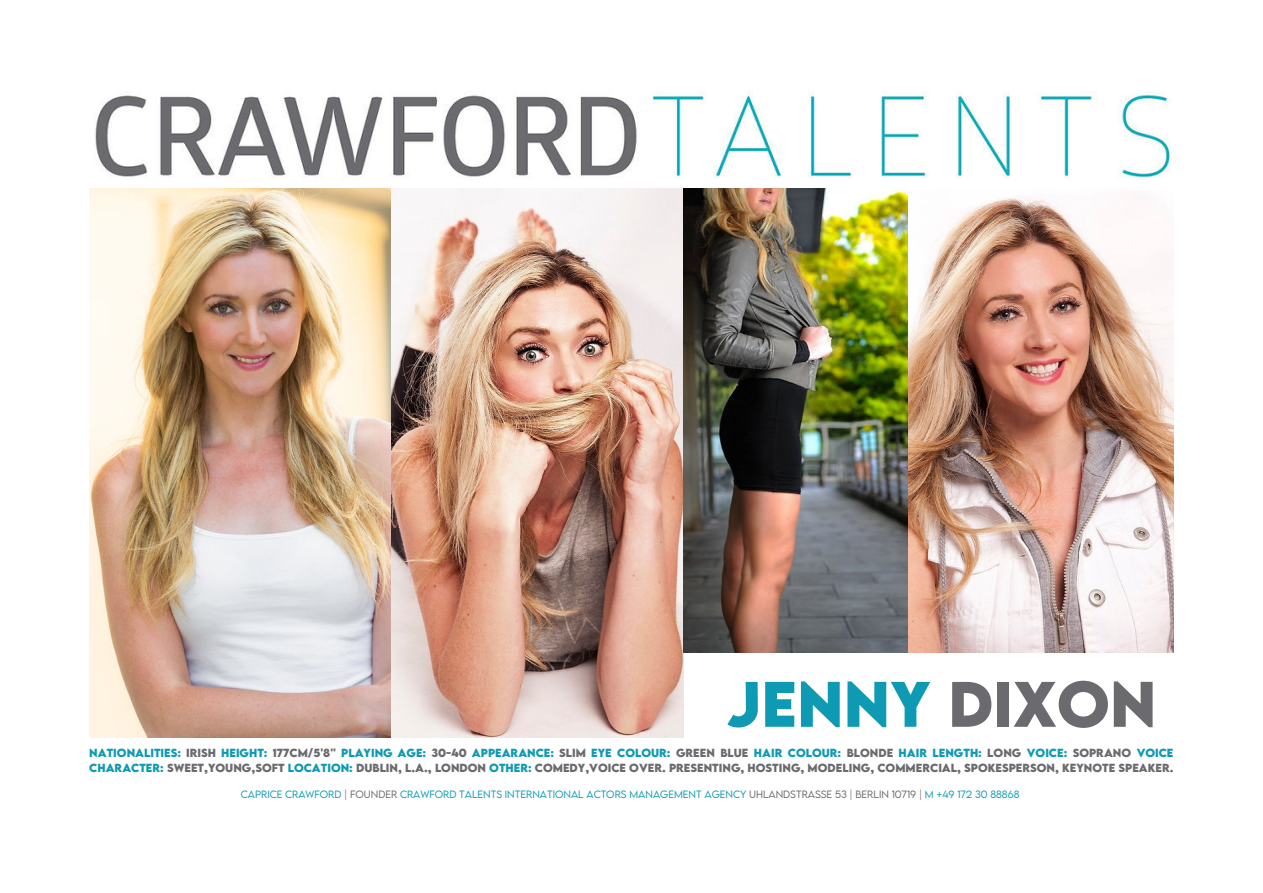
<style>
.page{position:relative;width:1263px;height:893px;background:#fff}
.page>*{position:absolute;margin:0;border:0;box-sizing:border-box;transform-origin:0 0}
.t1{font:700 57px "LEMONMILK";color:#0e9ab3}
.t2{font:700 10.43px/14.6px "LEMONMILK";letter-spacing:.09em;color:#6b6a6e}
.t3{font:300 9.45px "LEMONMILK";letter-spacing:.115em;color:#0e9ab3}
.s1{color:#6b6a6e}
.s2{color:#0e9ab3}
</style>
<div class="page">
<img style="left:95px;top:91px;width:1076px;height:88px">
<img style="left:89px;top:189px;width:595px;height:548px">
<img style="left:684px;top:189px;width:490px;height:463px">
<h1 class="t1" style="left:726px;top:665px;width:432px">JENNY <span class="s1">DIXON</span></h1>
<p class="t2" style="left:89px;top:745px;width:1086px"><span class="s2">NATIONALITIES:</span> IRISH <span class="s2">HEIGHT:</span> 177CM/5'8'' <span class="s2">PLAYING AGE:</span> 30-40 <span class="s2">APPEARANCE:</span> SLIM <span class="s2">EYE COLOUR:</span> GREEN BLUE <span class="s2">HAIR COLOUR:</span> BLONDE <span class="s2">HAIR LENGTH:</span> LONG <span class="s2">VOICE:</span> SOPRANO <span class="s2">VOICE<br>CHARACTER:</span> SWEET,YOUNG,SOFT <span class="s2">LOCATION:</span> DUBLIN, L.A., LONDON <span class="s2">OTHER:</span> COM EDY,VOICE OVER. PRESENTING, HOSTING, MODELING, COM M ERCIAL, SPOKESPERSON, KEYNOTE SPEAKER.</p>
<p class="t3" style="left:241px;top:787px;width:780px">CAPRICE CRAWFORD <span class="s1">| FOUNDER</span> CRAWFORD TALENTS INTERNATIONAL ACTORS MANAGEM ENT AGENCY <span class="s1">UHLANDSTRASSE 53 | BERLIN 10719 |</span> M +49 172 30 88868</p>
</div>
